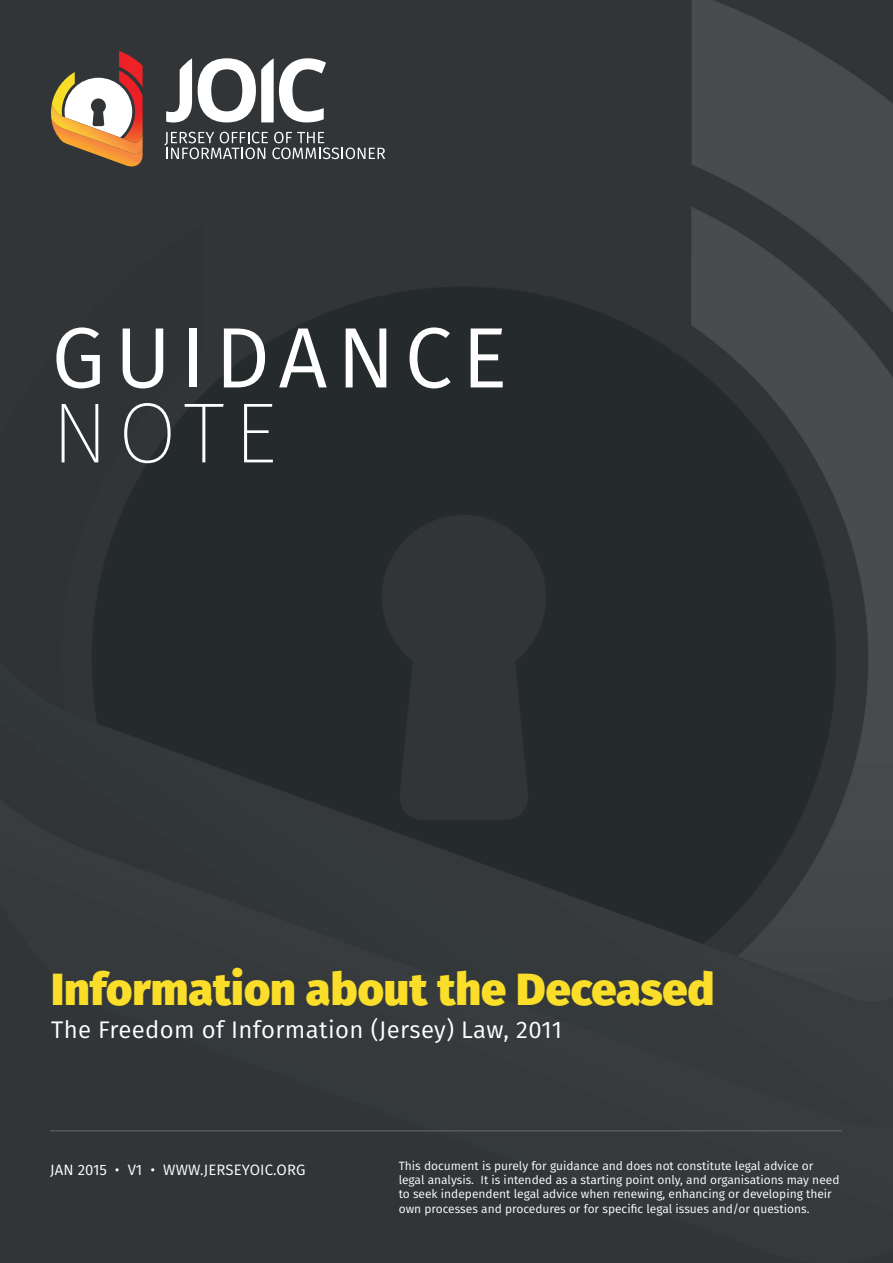
<style>
.page{position:relative;width:893px;height:1263px;background:#fff}
.page>*{position:absolute;margin:0;border:0;box-sizing:border-box;transform-origin:0 0}
.t1{font:85.65px "Fira Sans";letter-spacing:.11em;color:#fff}
.t2{font:200 85.65px "Fira Sans";color:#fff}
.t3{font:800 45px "Fira Sans";color:#fade29}
.t4{font:24px "Fira Sans";letter-spacing:.015em;color:#fff}
.t5{font:15px "Fira Sans";letter-spacing:.01em;color:#fff}
.t6{font:12px/14.4px "Fira Sans";color:#fff}
</style>
<div class="page">
<img style="left:0;top:0;width:893px;height:1263px">
<svg style="left:19px;top:0;width:371px;height:166px;background:#5a5653"></svg>
<hr style="left:50px;top:1130px;width:792px;height:1px;background:#57585a">
<h1 class="t1" style="left:51px;top:294px;width:457px">GUIDANCE</h1>
<h1 class="t2" style="left:51px;top:372px;width:226px">NOTE</h1>
<h2 class="t3" style="left:51px;top:949px;width:665px">Information about the Deceased</h2>
<h3 class="t4" style="left:51px;top:1012px;width:512px">The Freedom of Information (Jersey) Law, 2011</h3>
<p class="t5" style="left:50px;top:1158px;width:257px">JAN 2015 • V1 • WWW.JERSEYOIC.ORG</p>
<p class="t6" style="left:399px;top:1158px;width:442px">This document is purely for guidance and does not constitute legal advice or legal analysis. It is intended as a starting point only, and organisations may need to seek independent legal advice when renewing, enhancing or developing their own processes and procedures or for specific legal issues and/or questions.</p>
</div>
